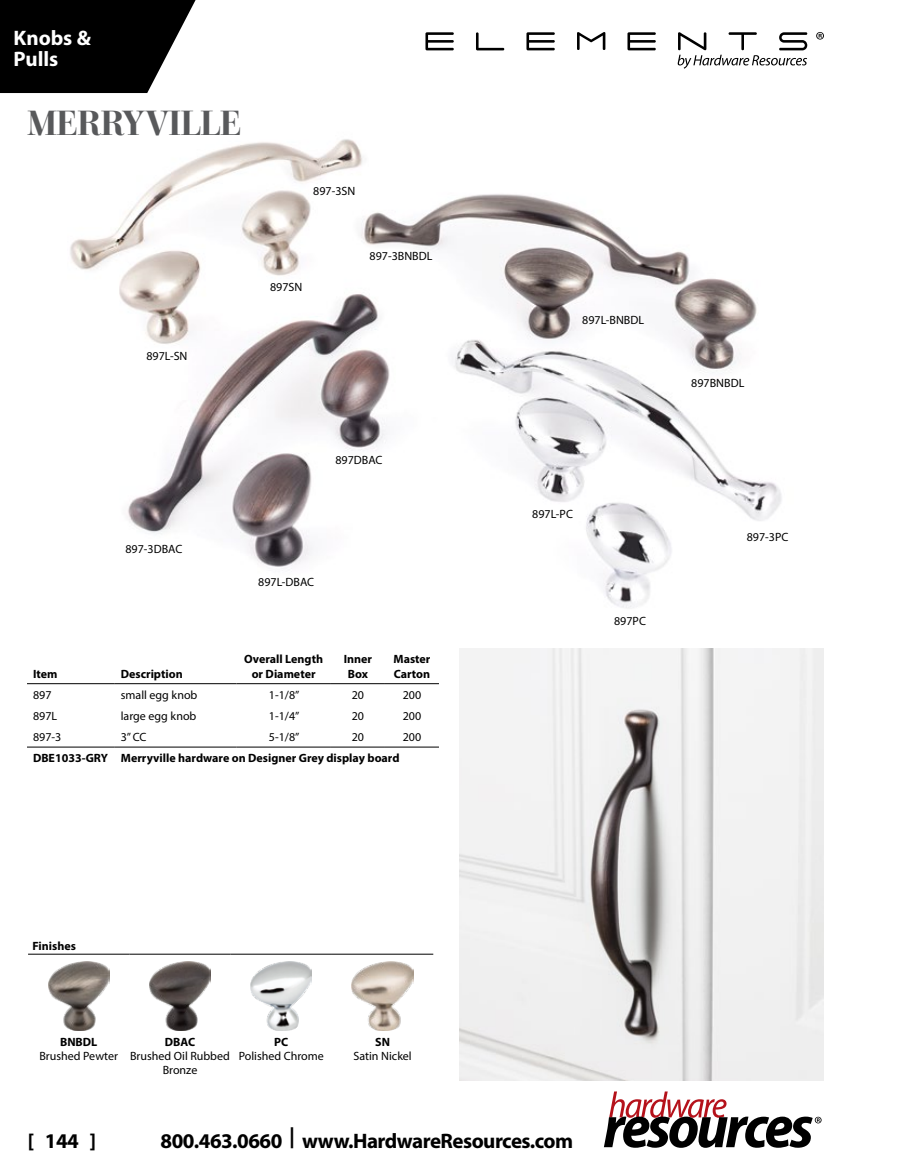
<style>
.page{position:relative;width:905px;height:1175px;background:#fff}
.page>*{position:absolute;margin:0;border:0;box-sizing:border-box;transform-origin:0 0}
.t1{font:700 36px "Mencken Std Head";letter-spacing:-.025em;color:#58595b}
.t2{font:700 21px "Myriad Pro";letter-spacing:-.025em;color:#000}
.t3{font:700 21px/21px "Myriad Pro";letter-spacing:-.005em;color:#fff}
.t4{font:12px/14.4px "Myriad Pro";color:#000;text-align:center}
.t5{font:700 12px/14.4px "Myriad Pro";color:#000;text-align:center}
</style>
<div class="page">
<svg style="left:604px;top:1091px;width:217px;height:56px"></svg>
<svg style="left:425px;top:32px;width:29px;height:18px"></svg>
<svg style="left:476px;top:32px;width:28px;height:18px"></svg>
<svg style="left:526px;top:32px;width:28px;height:18px"></svg>
<svg style="left:577px;top:32px;width:28px;height:18px"></svg>
<svg style="left:627px;top:32px;width:28px;height:18px"></svg>
<svg style="left:677px;top:32px;width:130px;height:37px"></svg>
<svg style="left:816px;top:32px;width:8px;height:8px"></svg>
<svg style="left:0;top:0;width:196px;height:93px;background:#1e1e1e"></svg>
<hr style="left:28px;top:954px;width:101px;height:1px;background:#000">
<hr style="left:129px;top:954px;width:102px;height:1px;background:#000">
<hr style="left:231px;top:954px;width:101px;height:1px;background:#000">
<hr style="left:332px;top:954px;width:101px;height:1px;background:#000">
<img style="left:48px;top:961px;width:61px;height:69px">
<img style="left:150px;top:961px;width:60px;height:69px">
<img style="left:251px;top:961px;width:61px;height:69px">
<img style="left:352px;top:961px;width:61px;height:69px">
<img style="left:70px;top:139px;width:712px;height:469px">
<hr style="left:27px;top:683px;width:88px;height:1px;background:#000">
<hr style="left:115px;top:683px;width:121px;height:1px;background:#000">
<hr style="left:236px;top:683px;width:95px;height:1px;background:#000">
<hr style="left:331px;top:683px;width:54px;height:1px;background:#000">
<hr style="left:385px;top:683px;width:54px;height:1px;background:#000">
<hr style="left:27px;top:747px;width:88px;height:1px;background:#000">
<hr style="left:115px;top:747px;width:121px;height:1px;background:#000">
<hr style="left:236px;top:747px;width:95px;height:1px;background:#000">
<hr style="left:331px;top:747px;width:54px;height:1px;background:#000">
<hr style="left:385px;top:747px;width:54px;height:1px;background:#000">
<img style="left:459px;top:648px;width:365px;height:432px">
<h2 class="t3" style="left:14px;top:27px;width:79px">Knobs &amp;<br>Pulls</h2>
<h1 class="t1" style="left:27px;top:102px;width:216px">MERRYVILLE</h1>
<p class="t4" style="left:146px;top:349px;width:43px">897L-SN</p>
<p class="t4" style="left:313px;top:183px;width:44px">897-3SN</p>
<p class="t4" style="left:270px;top:279px;width:34px">897SN</p>
<p class="t4" style="left:369px;top:248px;width:64px">897-3BNBDL</p>
<p class="t4" style="left:125px;top:541px;width:58px">897-3DBAC</p>
<p class="t4" style="left:335px;top:452px;width:49px">897DBAC</p>
<p class="t4" style="left:258px;top:574px;width:57px">897L-DBAC</p>
<p class="t5" style="left:33px;top:666px;width:26px">Item</p>
<p class="t5" style="left:121px;top:666px;width:63px">Description</p>
<p class="t5" style="left:244px;top:651px;width:80px">Overall Length or Diameter</p>
<p class="t5" style="left:344px;top:651px;width:30px">Inner<br>Box</p>
<p class="t5" style="left:393px;top:651px;width:38px;text-align:left">Master<br>Carton</p>
<p class="t4" style="left:33px;top:687px;width:20px">897</p>
<p class="t4" style="left:121px;top:687px;width:78px">small egg knob</p>
<p class="t4" style="left:269px;top:687px;width:32px">1-1/8”</p>
<p class="t4" style="left:352px;top:687px;width:14px">20</p>
<p class="t4" style="left:403px;top:687px;width:20px">200</p>
<p class="t4" style="left:33px;top:708px;width:26px">897L</p>
<p class="t4" style="left:121px;top:708px;width:77px">large egg knob</p>
<p class="t4" style="left:269px;top:708px;width:32px">1-1/4”</p>
<p class="t4" style="left:352px;top:708px;width:14px">20</p>
<p class="t4" style="left:403px;top:708px;width:20px">200</p>
<p class="t4" style="left:33px;top:729px;width:30px">897-3</p>
<p class="t4" style="left:121px;top:729px;width:27px">3” CC</p>
<p class="t4" style="left:269px;top:729px;width:32px">5-1/8”</p>
<p class="t4" style="left:352px;top:729px;width:14px">20</p>
<p class="t4" style="left:403px;top:729px;width:20px">200</p>
<p class="t5" style="left:33px;top:750px;width:368px">DBE1033-GRY Merryville hardware on Designer Grey display board</p>
<p class="t4" style="left:582px;top:312px;width:63px">897L-BNBDL</p>
<p class="t4" style="left:691px;top:376px;width:55px">897BNBDL</p>
<p class="t4" style="left:532px;top:506px;width:42px">897L-PC</p>
<p class="t4" style="left:614px;top:614px;width:33px">897PC</p>
<p class="t4" style="left:746px;top:530px;width:43px">897-3PC</p>
<p class="t5" style="left:33px;top:938px;width:45px">Finishes</p>
<p class="t5" style="left:60px;top:1034px;width:39px">BNBDL</p>
<p class="t4" style="left:39px;top:1048px;width:80px">Brushed Pewter</p>
<p class="t5" style="left:165px;top:1034px;width:32px">DBAC</p>
<p class="t4" style="left:130px;top:1048px;width:101px">Brushed Oil Rubbed<br>Bronze</p>
<p class="t5" style="left:274px;top:1034px;width:16px">PC</p>
<p class="t4" style="left:239px;top:1048px;width:87px">Polished Chrome</p>
<p class="t5" style="left:375px;top:1034px;width:16px">SN</p>
<p class="t4" style="left:353px;top:1048px;width:60px">Satin Nickel</p>
<h2 class="t2" style="left:28px;top:1127px;width:70px">[ 144 ]</h2>
<h2 class="t2" style="left:160px;top:1127px;width:414px">800.463.0660 | www.HardwareResources.com</h2>
</div>
